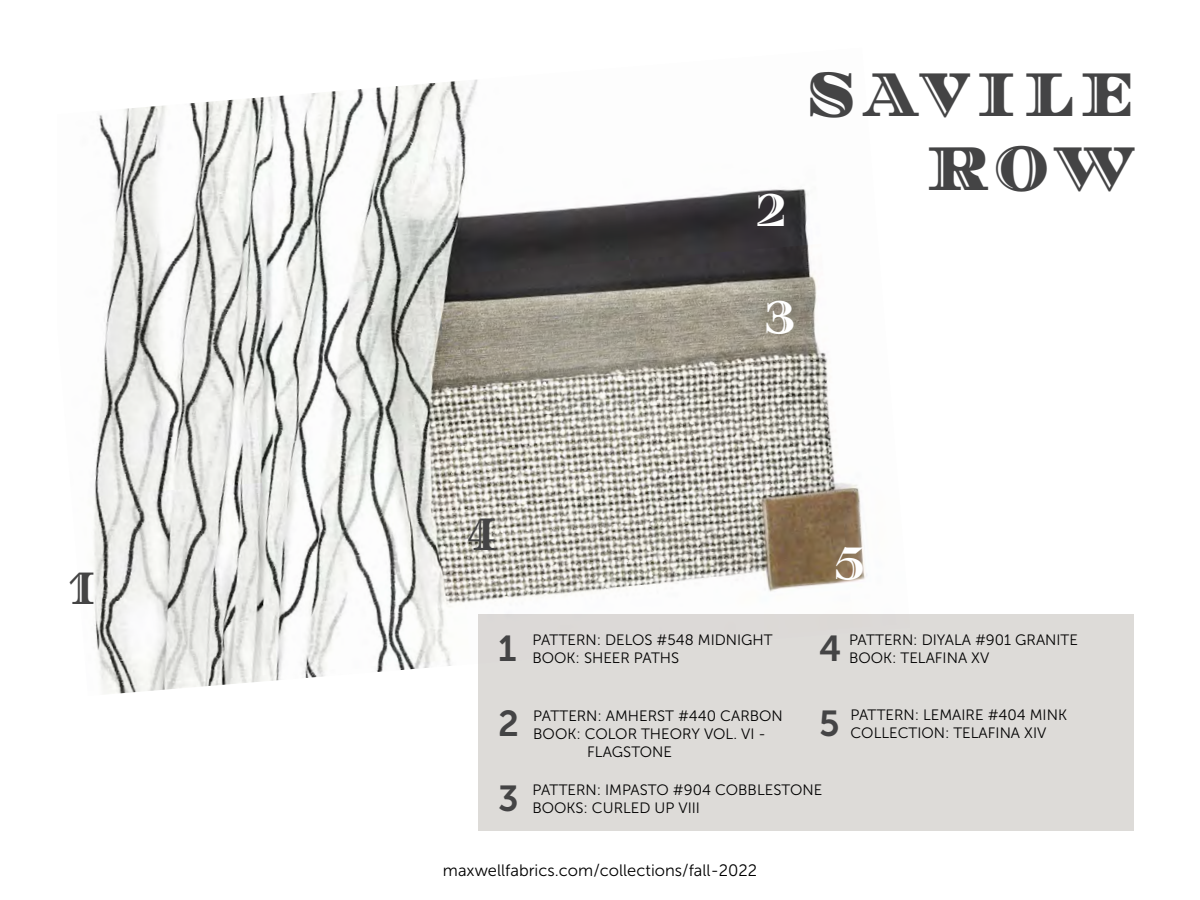
<style>
.page{position:relative;width:1200px;height:900px;background:#fff}
.page>*{position:absolute;margin:0;border:0;box-sizing:border-box;transform-origin:0 0}
.t1{font:76.2px/73.8px "Diplomata SC";letter-spacing:.14em;color:#444445;text-align:right;scale:.6 1}
.t2{font:48.3px "Diplomata SC";color:#fff;scale:.6 1}
.t3{font:48.3px "Diplomata SC";color:#444;scale:.6 1}
.t4{font:48.3px "Diplomata SC";color:#444445;scale:.6 1}
.t5{font:36px/75px "Museo Sans 700";color:#444445;text-align:justify}
.t6{font:16.5px "Museo Sans 300";color:#000}
.t7{font:15px/18px "Museo Sans 300";color:#000}
</style>
<div class="page">
<img style="left:94px;top:79px;width:773px;height:615px">
<div style="left:478px;top:614px;width:656px;height:217px;background:#dddbd8"></div>
<h2 class="t3" style="left:68px;top:559px;width:47px">1</h2>
<h2 class="t2" style="left:756px;top:181px;width:51px">2</h2>
<h1 class="t1" style="left:806px;top:52px;width:548px">savile row</h1>
<h2 class="t2" style="left:765px;top:288px;width:51px">3</h2>
<h2 class="t4" style="left:467px;top:505px;width:51px">4</h2>
<h2 class="t2" style="left:835px;top:534px;width:51px">5</h2>
<h3 class="t5" style="left:498px;top:611px;width:22px">1<br>2<br>3</h3>
<p class="t7" style="left:532px;top:631px;width:242px">PATTERN: DELOS #548 MIDNIGHT<br>BOOK: SHEER PATHS</p>
<h3 class="t5" style="left:819px;top:611px;width:24px">4</h3>
<p class="t7" style="left:849px;top:631px;width:231px">PATTERN: DIYALA #901 GRANITE</p>
<p class="t7" style="left:849px;top:649px;width:142px">BOOK: TELAFINA XV</p>
<p class="t7" style="left:533px;top:707px;width:251px">PATTERN: AMHERST #440 CARBON</p>
<p class="t7" style="left:533px;top:725px;width:234px">BOOK: COLOR THEORY VOL. VI -</p>
<p class="t7" style="left:587px;top:743px;width:86px">FLAGSTONE</p>
<h3 class="t5" style="left:819px;top:686px;width:22px">5</h3>
<p class="t7" style="left:532px;top:781px;width:291px">PATTERN: IMPASTO #904 COBBLESTONE<br>BOOKS: CURLED UP VIII</p>
<p class="t7" style="left:850px;top:706px;width:218px">PATTERN: LEMAIRE #404 MINK<br>COLLECTION: TELAFINA XIV</p>
<p class="t6" style="left:443px;top:862px;width:316px">maxwellfabrics.com/collections/fall-2022</p>
</div>
